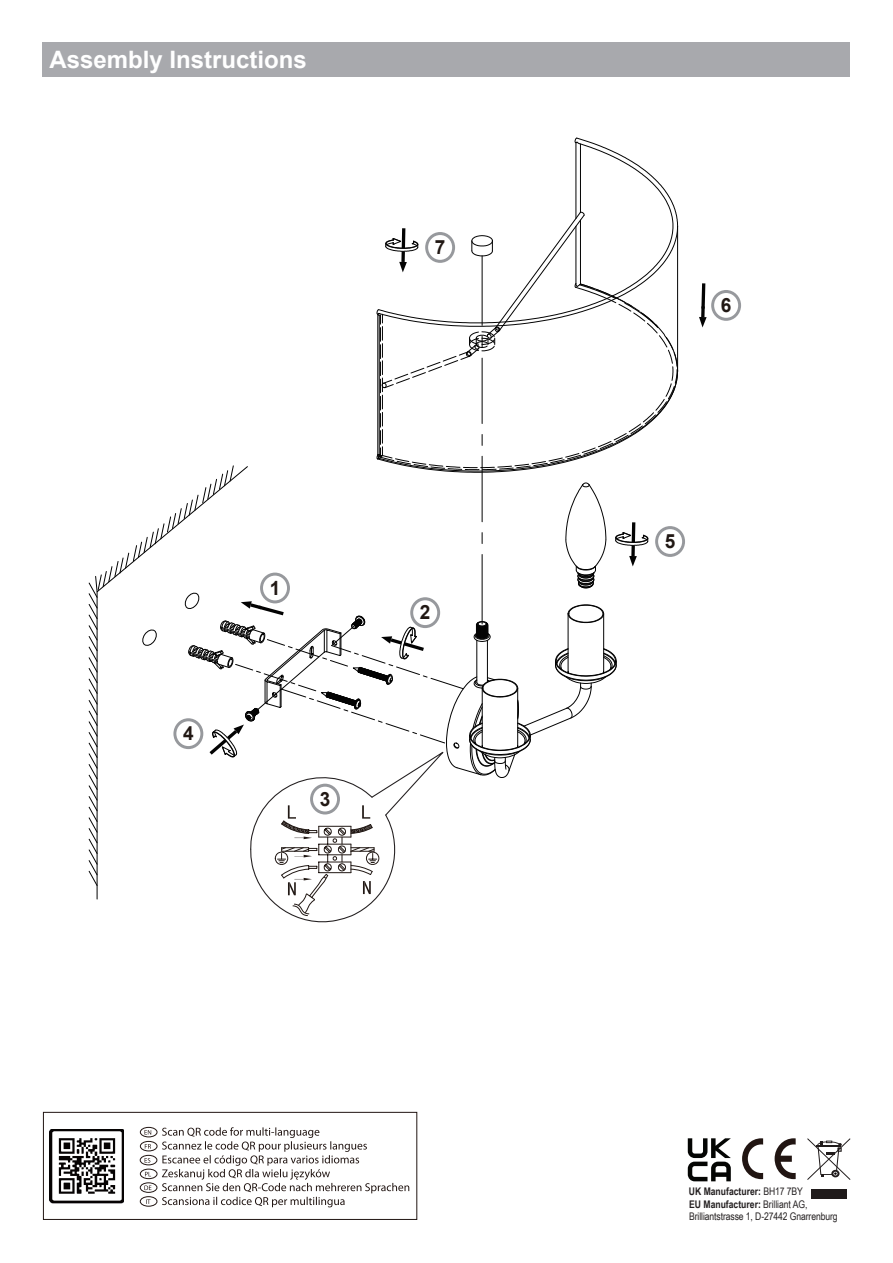
<style>
.page{position:relative;width:893px;height:1263px;background:#fff}
.page>*{position:absolute;margin:0;border:0;box-sizing:border-box;transform-origin:0 0}
.t1{font:700 24px "Arial";color:#fff}
.t2{font:700 19.65px "Arial";color:#211814}
.t3{font:10.5px/12px "Arial Narrow";letter-spacing:-.01em;color:#231f20}
.t4{font:700 10.5px "Arial Narrow";color:#231f20}
.s1{font-weight:400}
.s2{font-weight:700}
</style>
<div class="page">
<div style="left:43px;top:43px;width:807px;height:34px;background:#a8a9ad"></div>
<svg style="left:699px;top:283px;width:42px;height:44px"></svg>
<svg style="left:88px;top:138px;width:597px;height:785px"></svg>
<svg style="left:807px;top:1138px;width:43px;height:42px"></svg>
<div style="left:811px;top:1190px;width:36px;height:9px;background:#201b1b"></div>
<svg style="left:162px;top:1127px;width:247px;height:80px"></svg>
<div style="left:140px;top:1127px;width:17px;height:10px;border:1px solid #211512;border-radius:50%"></div>
<svg style="left:144px;top:1130px;width:7px;height:4px"></svg>
<div style="left:140px;top:1182px;width:17px;height:10px;border:1px solid #211512;border-radius:50%"></div>
<svg style="left:144px;top:1185px;width:7px;height:5px"></svg>
<div style="left:140px;top:1141px;width:17px;height:10px;border:1px solid #211512;border-radius:50%"></div>
<svg style="left:145px;top:1144px;width:6px;height:5px"></svg>
<div style="left:140px;top:1196px;width:17px;height:10px;border:1px solid #211512;border-radius:50%"></div>
<svg style="left:146px;top:1199px;width:5px;height:5px"></svg>
<div style="left:140px;top:1155px;width:17px;height:10px;border:1px solid #211512;border-radius:50%"></div>
<svg style="left:145px;top:1158px;width:5px;height:5px"></svg>
<div style="left:140px;top:1169px;width:17px;height:10px;border:1px solid #211512;border-radius:50%"></div>
<svg style="left:145px;top:1172px;width:6px;height:4px"></svg>
<div style="left:43px;top:1112px;width:374px;height:108px;border:1px solid #211512"></div>
<img style="left:50px;top:1129px;width:74px;height:75px">
<svg style="left:742px;top:1138px;width:21px;height:41px"></svg>
<svg style="left:775px;top:1138px;width:21px;height:41px"></svg>
<svg style="left:688px;top:1138px;width:43px;height:43px"></svg>
<h1 class="t1" style="left:50px;top:43px;width:259px">Assembly Instructions</h1>
<h2 class="t2" style="left:435px;top:234px;width:12px">7</h2>
<h2 class="t2" style="left:183px;top:720px;width:12px">4</h2>
<h2 class="t2" style="left:270px;top:574px;width:12px">1</h2>
<h2 class="t2" style="left:320px;top:786px;width:12px">3</h2>
<h2 class="t2" style="left:420px;top:599px;width:12px">2</h2>
<h2 class="t2" style="left:721px;top:292px;width:12px">6</h2>
<h2 class="t2" style="left:665px;top:528px;width:12px">5</h2>
<p class="t4" style="left:689px;top:1184px;width:116px">UK Manufacturer: <span class="s1">BH17 7BY</span></p>
<p class="t3" style="left:689px;top:1198px;width:150px"><span class="s2">EU Manufacturer:</span> Brilliant AG,<br>Brilliantstrasse 1, D-27442 Gnarrenburg</p>
</div>
